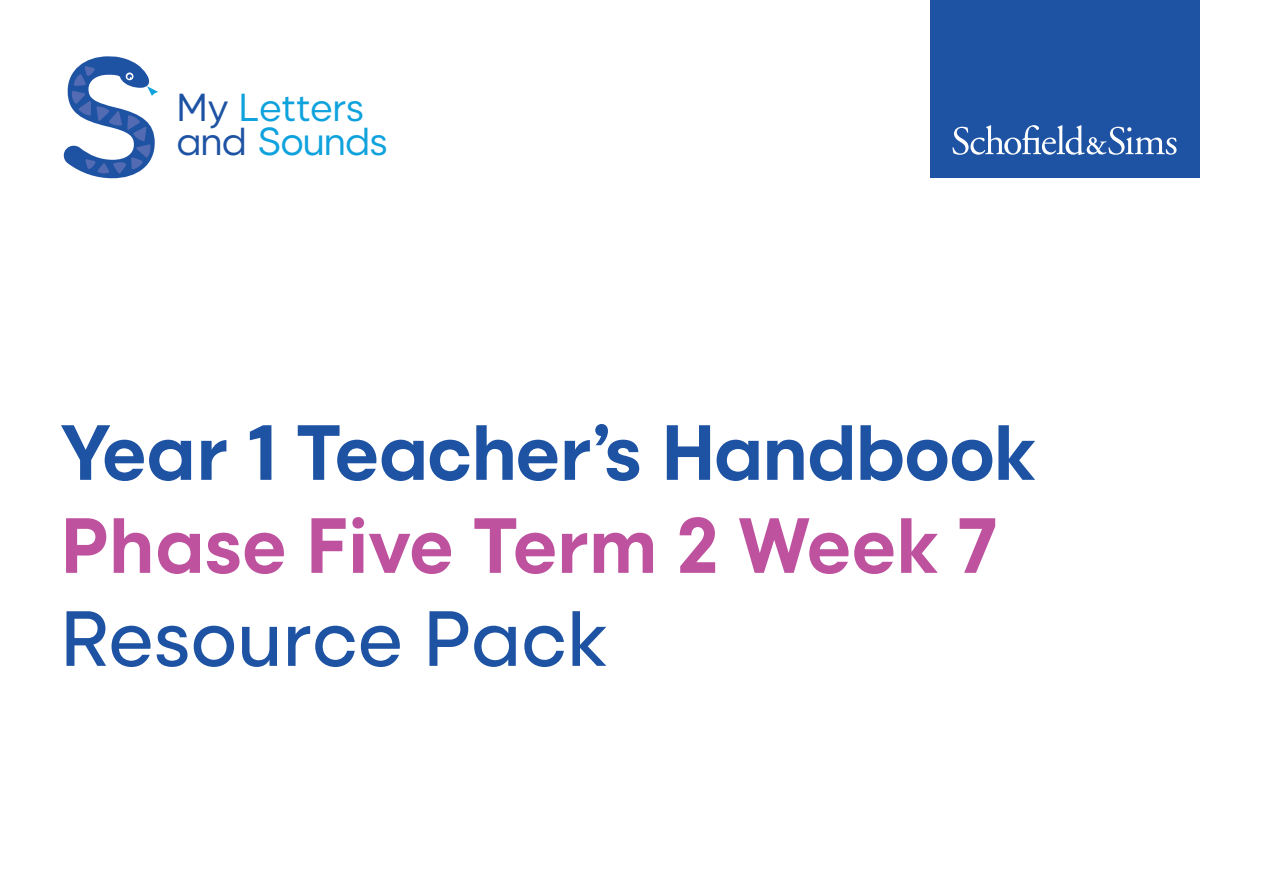
<style>
.page{position:relative;width:1263px;height:893px;background:#fff}
.page>*{position:absolute;margin:0;border:0;box-sizing:border-box;transform-origin:0 0}
.t1{font:700 78px/93px "Izmir";letter-spacing:-.01em;color:#1e53a4}
.t2{font:500 78px "Izmir";color:#1e53a4}
.t3{font:39px/34.5px "Izmir";letter-spacing:-.02em;color:#0fa2dd}
.s1{color:#1e53a4}
.s2{color:#be529f}
</style>
<div class="page">
<div style="left:930px;top:0;width:269px;height:178px;background:#1e53a4"></div>
<svg style="left:952px;top:125px;width:224px;height:30px"></svg>
<svg style="left:64px;top:56px;width:94px;height:122px"></svg>
<p class="t3" style="left:176px;top:88px;width:213px"><span class="s1">My</span> Letters <span class="s1">and</span> Sounds</p>
<p class="t1" style="left:61px;top:402px;width:977px">Year 1 Teacher’s Handbook<br><span class="s2">Phase Five Term 2 Week 7</span></p>
<p class="t2" style="left:61px;top:582px;width:548px">Resource Pack</p>
</div>
